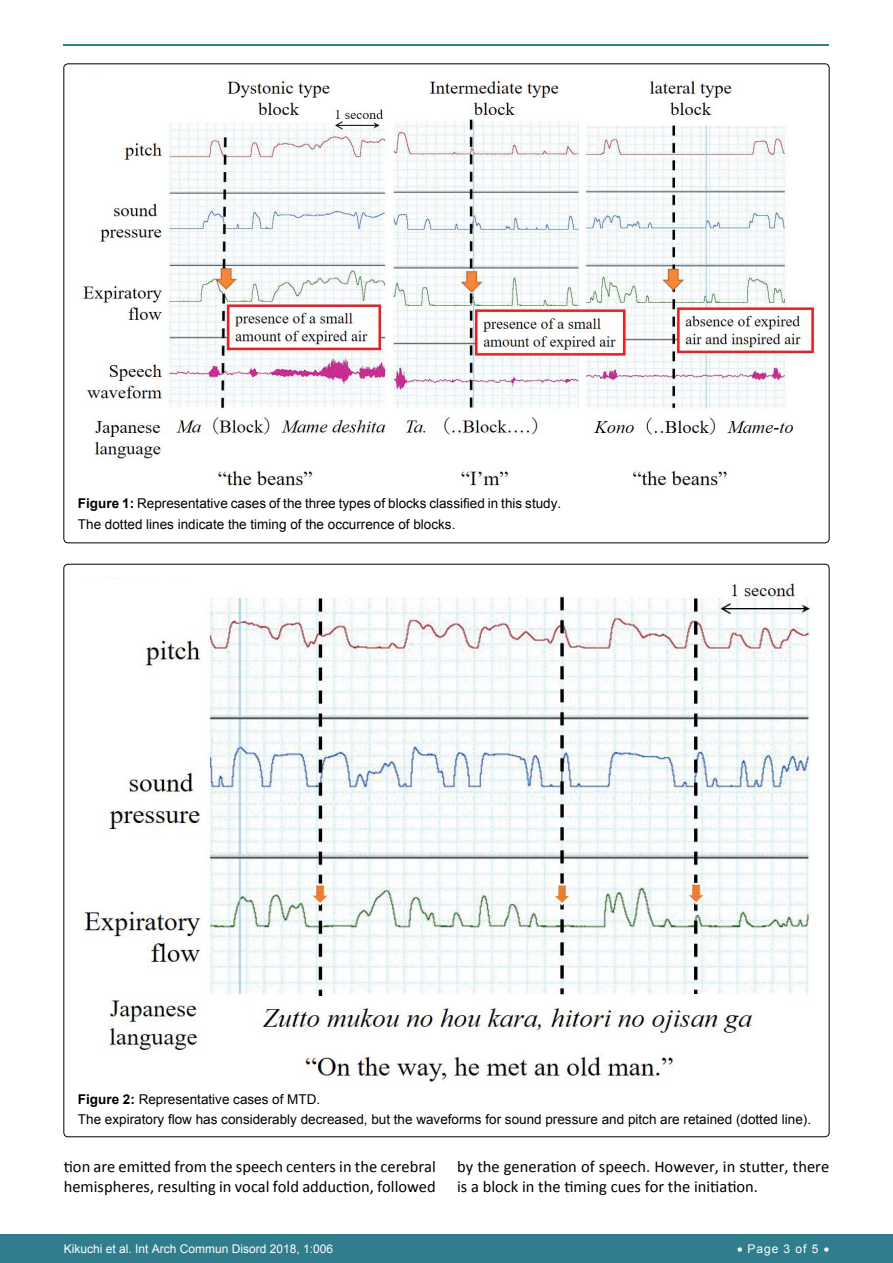
<style>
.page{position:relative;width:893px;height:1263px;background:#fff}
.page>*{position:absolute;margin:0;border:0;box-sizing:border-box;transform-origin:0 0}
.t1{font:16.5px/19.8px "Calibri";color:#000}
.t2{font:13.5px/20.4px "Arial";color:#000}
.t3{font:12px "Arial";color:#fff}
.s1{font-weight:700}
</style>
<div class="page">
<hr style="left:64px;top:44px;width:765px;height:2px;background:#30808d">
<div style="left:0;top:1234px;width:893px;height:29px;background:#307d8d"></div>
<img style="left:82px;top:78px;width:733px;height:412px">
<img style="left:82px;top:577px;width:729px;height:507px">
<p class="t2" style="left:78px;top:493px;width:485px"><span class="s1">Figure 1:</span> Representative cases of the three types of blocks classified in this study.<br>The dotted lines indicate the timing of the occurrence of blocks.</p>
<p class="t2" style="left:78px;top:1089px;width:735px"><span class="s1">Figure 2:</span> Representative cases of MTD.<br>The expiratory flow has considerably decreased, but the waveforms for sound pressure and pitch are retained (dotted line).</p>
<p class="t1" style="left:64px;top:1157px;width:374px">tion are emitted from the speech centers in the cerebral hemispheres, resulting in vocal fold adduction, followed</p>
<p class="t1" style="left:457px;top:1157px;width:374px">by the generation of speech. However, in stutter, there is a block in the timing cues for the initiation.</p>
<p class="t3" style="left:64px;top:1241px;width:271px">Kikuchi et al. Int Arch Commun Disord 2018, 1:006</p>
<p class="t3" style="left:737px;top:1241px;width:94px">• Page 3 of 5 •</p>
</div>
